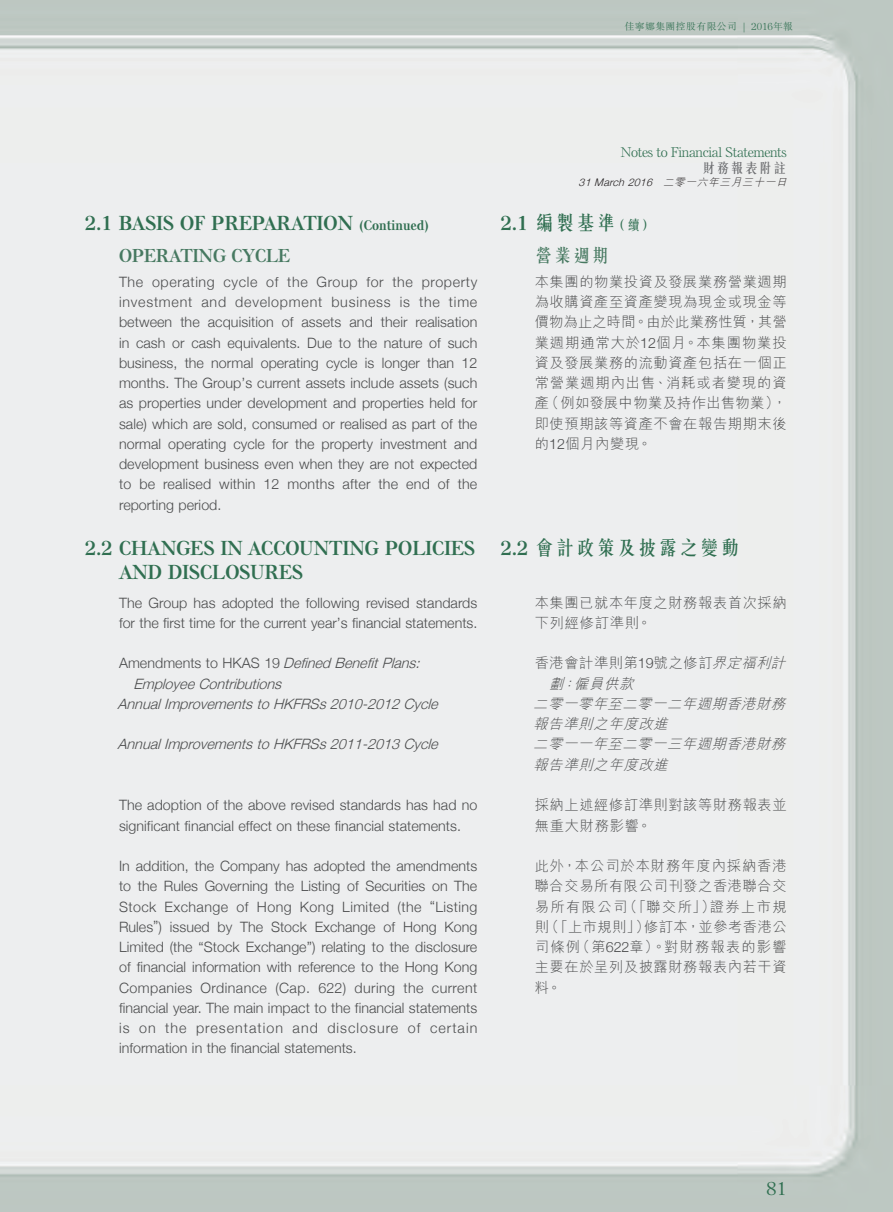
<style>
.page{position:relative;width:893px;height:1212px;background:#fff}
.page>*{position:absolute;margin:0;border:0;box-sizing:border-box;transform-origin:0 0}
.t1{font:700 19.5px/24px "Else NPL Std";letter-spacing:.01em;color:#306f51}
.t2{font:19.5px "C Song 3 HK Medium B5 pc H";letter-spacing:.06em;color:#306f51}
.t3{font:700 18px "Else NPL Std";letter-spacing:.005em;color:#477961}
.t4{font:18px "C Song 3 HK Medium B5 pc H";color:#477961}
.t5{font:500 18px "Else NPL Std";color:#306f51}
.t6{font:300 14.25px/20.2px "Helvetica Neue";letter-spacing:.005em;color:#4b4c4d;text-align:justify}
.t7{font:14.25px/20.2px "M Hei HK Light B5 pc H";letter-spacing:.04em;color:#4b4c4d;text-align:justify}
.t8{font:italic 300 14.25px "Helvetica Neue";color:#4b4c4d}
.t9{font:italic 14.25px "M Hei HK Light B5 pc H";color:#4b4c4d}
.t10{font:300 13.5px "Else NPL Std";letter-spacing:-.02em;color:#306f51}
.t11{font:13.5px "C Song 3 HK Medium B5 pc H";letter-spacing:.055em;color:#6c6d70}
.t12{font:italic 300 10.5px "Helvetica Neue";color:#231f20}
.t13{font:9.75px "M Sung HK Light B5 pc H";letter-spacing:.055em;color:#306f51}
.s1{font-family:"Else NPL Std";font-weight:300}
.s2{font-size:13.5px}
.s3{font-style:normal}
.s4{font-family:"M Hei HK Light B5 pc H";font-weight:400}
.s5{font-family:"Else NPL Std";font-weight:700}
.s6{font-family:"Helvetica Neue";font-weight:300}
.s7{font-style:italic}
</style>
<div class="page">
<p class="t13" style="left:625px;top:23px;width:170px">佳寧娜集團控股有限公司 <span class="s1">| 2016</span>年報</p>
<h1 class="t1" style="left:85px;top:212px;width:345px">2.1 BASIS OF PREPARATION <span class="s2">(Continued)</span></h1>
<p class="t3" style="left:119px;top:248px;width:173px">OPERATING CYCLE</p>
<p class="t6" style="left:119px;top:271px;width:360px">The operating cycle of the Group for the property investment and development business is the time between the acquisition of assets and their realisation in cash or cash equivalents. Due to the nature of such business, the normal operating cycle is longer than 12 months. The Group’s current assets include assets (such as properties under development and properties held for sale) which are sold, consumed or realised as part of the normal operating cycle for the property investment and development business even when they are not expected to be realised within 12 months after the end of the reporting period.</p>
<h1 class="t1" style="left:119px;top:537px;width:357px;text-indent:-34px">2.2 CHANGES IN ACCOUNTING POLICIES<br>AND DISCLOSURES</h1>
<p class="t6" style="left:119px;top:592px;width:360px">The Group has adopted the following revised standards for the first time for the current year’s financial statements.</p>
<p class="t8" style="left:119px;top:655px;width:306px"><span class="s3">A m e n d m e n t s t o H K A S 1 9</span> DefinedBenefitPlans:</p>
<p class="t8" style="left:133px;top:675px;width:154px">EmployeeContributions</p>
<p class="t8" style="left:118px;top:695px;width:326px">AnnualImprovementstoHKFRSs2010-2012Cycle</p>
<p class="t8" style="left:118px;top:736px;width:326px">AnnualImprovementstoHKFRSs2011-2013Cycle</p>
<p class="t6" style="left:119px;top:795px;width:360px">The adoption of the above revised standards has had no significant financial effect on these financial statements.</p>
<p class="t6" style="left:119px;top:855px;width:360px">In addition, the Company has adopted the amendments to the Rules Governing the Listing of Securities on The Stock Exchange of Hong Kong Limited (the “Listing Rules”) issued by The Stock Exchange of Hong Kong Limited (the “Stock Exchange”) relating to the disclosure of financial information with reference to the Hong Kong Companies Ordinance (Cap. 622) during the current financial year. The main impact to the financial statements is on the presentation and disclosure of certain information in the financial statements.</p>
<p class="t10" style="left:621px;top:147px;width:167px">Notes to Financial Statements</p>
<p class="t11" style="left:702px;top:163px;width:86px">財務報表附註</p>
<p class="t12" style="left:579px;top:176px;width:212px">31 March 2016 <span class="s4">二零一六年三月三十一日</span></p>
<h1 class="t2" style="left:501px;top:215px;width:156px"><span class="s5">2.1</span> 編製基準<span class="s2">（續）</span></h1>
<p class="t4" style="left:535px;top:248px;width:76px">營業週期</p>
<p class="t7" style="left:535px;top:273px;width:253px">本集團的物業投資及發展業務營業週期為收購資產至資產變現為現金或現金等價物為止之時間。由於此業務性質，其營業週期通常大於<span class="s6">12</span>個月。本集團物業投資及發展業務的流動資產包括在一個正常營業週期內出售、消耗或者變現的資產（例如發展中物業及持作出售物業），即使預期該等資產不會在報告期期末後的<span class="s6">12</span>個月內變現。</p>
<h1 class="t2" style="left:501px;top:540px;width:241px"><span class="s5">2.2</span> 會計政策及披露之變動</h1>
<p class="t7" style="left:535px;top:594px;width:253px">本集團已就本年度之財務報表首次採納下列經修訂準則。</p>
<p class="t7" style="left:535px;top:655px;width:255px">香港會計準則第<span class="s6">19</span>號之修訂<span class="s7">界定福利計</span></p>
<p class="t9" style="left:549px;top:678px;width:89px">劃：僱員供款</p>
<p class="t9" style="left:533px;top:698px;width:257px">二零一零年至二零一二年週期香港財務</p>
<p class="t9" style="left:533px;top:718px;width:139px">報告準則之年度改進</p>
<p class="t9" style="left:533px;top:739px;width:257px">二零一一年至二零一三年週期香港財務</p>
<p class="t9" style="left:533px;top:759px;width:139px">報告準則之年度改進</p>
<p class="t7" style="left:535px;top:797px;width:253px">採納上述經修訂準則對該等財務報表並無重大財務影響。</p>
<p class="t7" style="left:535px;top:857px;width:253px">此外，本公司於本財務年度內採納香港聯合交易所有限公司刊發之香港聯合交易所有限公司（「聯交所」）證券上市規則（「上市規則」）修訂本，並參考香港公司條例（第<span class="s6">622</span>章）。對財務報表的影響主要在於呈列及披露財務報表內若干資料。</p>
<p class="t5" style="left:766px;top:1181px;width:22px">81</p>
</div>
